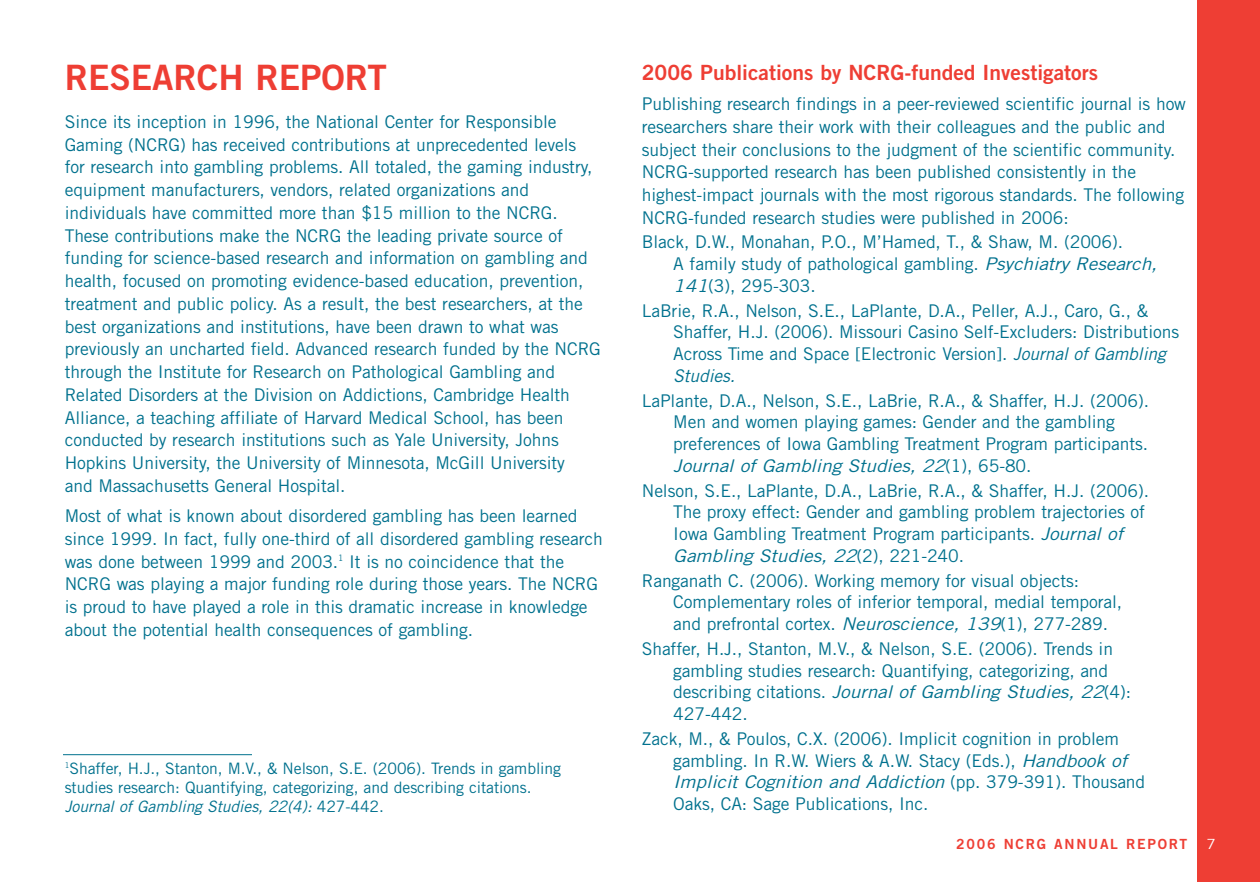
<style>
.page{position:relative;width:1260px;height:882px;background:#fff}
.page>*{position:absolute;margin:0;border:0;box-sizing:border-box;transform-origin:0 0}
.t1{font:35px "Trade Gothic Bold Two";color:#ee3e34}
.t2{font:21px "Trade Gothic Bold Two";color:#ee3e34}
.t3{font:17.5px/22.8px "Trade Gothic";letter-spacing:-.005em;color:#00718e}
.t4{font:15.75px/19.2px "Trade Gothic";letter-spacing:-.005em;color:#00718e}
.t5{font:14px "Trade Gothic Bold Two";letter-spacing:.12em;color:#ee3e34}
.t6{font:14px "Trade Gothic";color:#fff;scale:1.1 1}
.s1{font-style:italic}
</style>
<div class="page">
<hr style="left:0;top:0;width:1px;height:882px;background:#00718e">
<div style="left:1197px;top:0;width:63px;height:882px;background:#ee3e34"></div>
<hr style="left:63px;top:754px;width:189px;height:1px;background:#00718e">
<h1 class="t1" style="left:65px;top:65px;width:324px">RESEARCH REPORT</h1>
<p class="t3" style="left:65px;top:112px;width:538px">Since its inception in 1996, the National Center for Responsible Gaming (NCRG) has received contributions at unprecedented levels for research into gambling problems. All totaled, the gaming industry, equipment manufacturers, vendors, related organizations and individuals have committed more than $15 million to the NCRG.<br>These contributions make the NCRG the leading private source of funding for science-based research and information on gambling and health, focused on promoting evidence-based education, prevention, treatment and public policy. As a result, the best researchers, at the best organizations and institutions, have been drawn to what was previously an uncharted field. Advanced research funded by the NCRG through the Institute for Research on Pathological Gambling and Related Disorders at the Division on Addictions, Cambridge Health Alliance, a teaching affiliate of Harvard Medical School, has been conducted by research institutions such as Yale University, Johns Hopkins University, the University of Minnesota, McGill University<br>and Massachusetts General Hospital.</p>
<p class="t3" style="left:65px;top:506px;width:540px">Most of what is known about disordered gambling has been learned since 1999. In fact, fully one-third of all disordered gambling research was done between 1999 and 2003.<sup>1</sup> It is no coincidence that the NCRG was playing a major funding role during those years. The NCRG is proud to have played a role in this dramatic increase in knowledge about the potential health consequences of gambling.</p>
<p class="t4" style="left:65px;top:760px;width:498px"><sup>1</sup>Shaffer, H.J., Stanton, M.V., &amp; Nelson, S.E. (2006). Trends in gambling studies research: Quantifying, categorizing, and describing citations.<br><span class="s1">Journal of Gambling Studies, 22(4):</span> 4 2 7 - 4 4 2 .</p>
<p class="t2" style="left:642px;top:65px;width:458px">2006 Publications by NCRG-funded Investigators</p>
<p class="t3" style="left:642px;top:94px;width:546px">Publishing research findings in a peer-reviewed scientific journal is how researchers share their work with their colleagues and the public and subject their conclusions to the judgment of the scientific community.<br>NCRG-supported research has been published consistently in the highest-impact journals with the most rigorous standards. The following NCRG-funded research studies were published in 2006:</p>
<p class="t3" style="left:673px;top:233px;width:489px;line-height:21.9px;text-indent:-31px">Black, D.W., Monahan, P.O., M’Hamed, T., &amp; Shaw, M. (2006).<br>A family study of pathological gambling. <span class="s1">Psychiatry Research,<br>141</span>(3), 295-303.</p>
<p class="t3" style="left:673px;top:301px;width:507px;line-height:21.9px;text-indent:-31px">LaBrie, R.A., Nelson, S.E., LaPlante, D.A., Peller, A.J., Caro, G., &amp; Shaffer, H.J. (2006). Missouri Casino Self-Excluders: Distributions Across Time and Space [Electronic Version]. <span class="s1">Journal of Gambling Studies.</span></p>
<p class="t3" style="left:673px;top:391px;width:477px;line-height:21.9px;text-indent:-32px">LaPlante, D.A., Nelson, S.E., LaBrie, R.A., &amp; Shaffer, H.J. (2006).<br>Men and women playing games: Gender and the gambling preferences of Iowa Gambling Treatment Program participants.<br><span class="s1">Journal of Gambling Studies, 22</span>( 1 ) , 6 5 - 8 0 .</p>
<p class="t3" style="left:673px;top:481px;width:477px;line-height:21.9px;text-indent:-31px">Nelson, S.E., LaPlante, D.A., LaBrie, R.A., &amp; Shaffer, H.J. (2006).<br>The proxy effect: Gender and gambling problem trajectories of Iowa Gambling Treatment Program participants. <span class="s1">Journal of Gambling Studies, 22</span>( 2 ) , 2 2 1 - 2 4 0 .</p>
<p class="t3" style="left:673px;top:571px;width:450px;line-height:21.9px;text-indent:-32px">Ranganath C. (2006). Working memory for visual objects:<br>Complementary roles of inferior temporal, medial temporal, and prefrontal cortex. <span class="s1">Neuroscience, 139</span>(1), 277-289.</p>
<p class="t3" style="left:673px;top:639px;width:459px;line-height:21.9px;text-indent:-31px">Shaffer, H.J., Stanton, M.V., &amp; Nelson, S.E. (2006). Trends in gambling studies research: Quantifying, categorizing, and<br>d esc r i b i n g c i t at i o n s . <span class="s1">Journal of Gambling Studies, 22</span>( 4 ) :<br>427-442.</p>
<p class="t3" style="left:673px;top:729px;width:474px;line-height:21.9px;text-indent:-31px">Zack, M., &amp; Poulos, C.X. (2006). Implicit cognition in problem gambling. In R.W. Wiers &amp; A.W. Stacy (Eds.), <span class="s1">Handbook of Implicit Cognition and Addiction</span> ( p p . 3 7 9 - 3 9 1 ) . T h o u s a n d Oaks, CA: Sage Publications, Inc.</p>
<p class="t5" style="left:956px;top:839px;width:233px">2006 NCRG ANNUAL REPORT</p>
<p class="t6" style="left:1207px;top:839px;width:10px">7</p>
</div>
